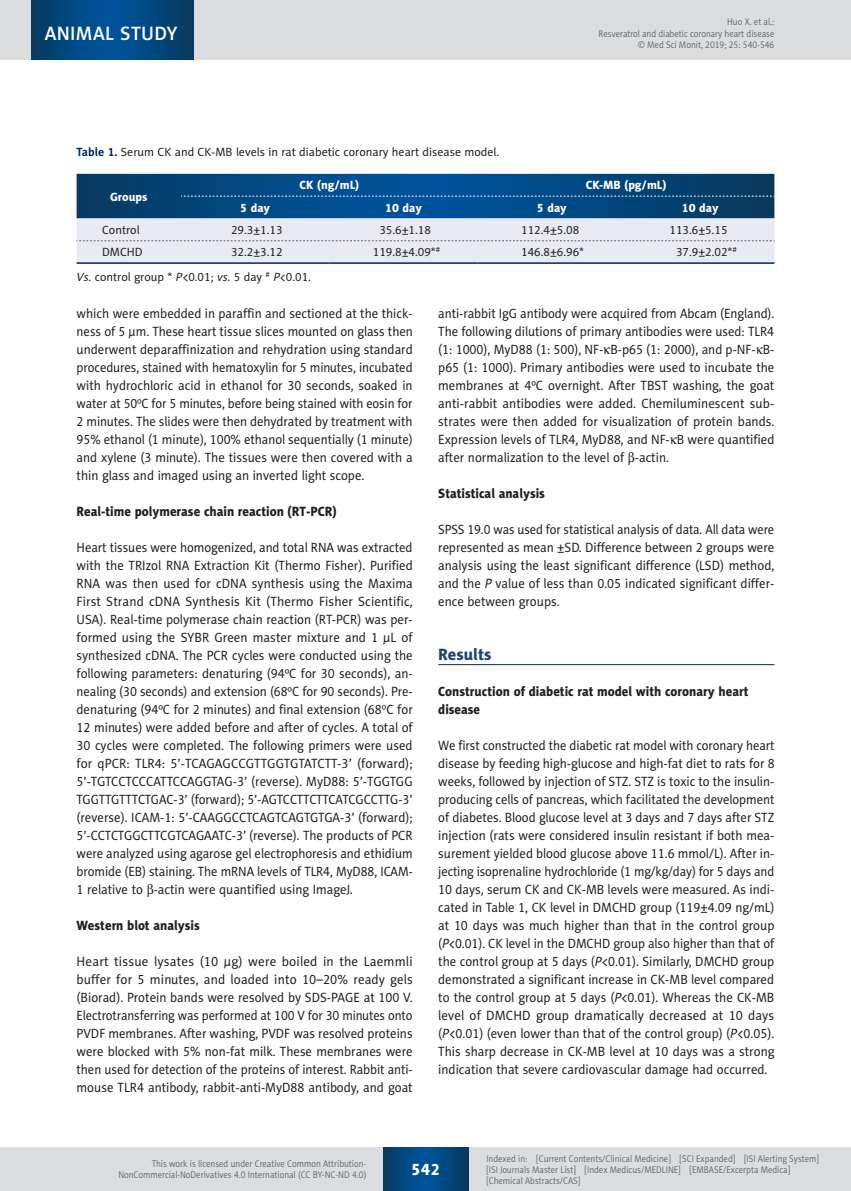
<style>
.page{position:relative;width:851px;height:1191px;background:#fff}
.page>*{position:absolute;margin:0;border:0;box-sizing:border-box;transform-origin:0 0}
.t1{font:19.5px "Naomi Sans EFN Medium";letter-spacing:.015em;color:#fff}
.MSM_Headline_1{font:16.5px "Naomi Sans EFN Heavy";color:#1a4574}
.t2{font:16.5px "Naomi Sans EFN Heavy";color:#fff}
.MSM_Body{font:13.5px/18px "Naomi Sans EFN";color:#231f20;text-align:justify;scale:.94 1}
.MSM_Body-2{font:13.5px/18px "Naomi Sans EFN";color:#231f20;text-align:justify;scale:.93 1}
.MSM_Body-3{font:13.5px/18px "Naomi Sans EFN";color:#231f20;text-align:justify;scale:.95 1}
.MSM_Body-4{font:13.5px/18px "Naomi Sans EFN";color:#231f20;text-align:justify}
.MSM_Headline_2{font:13.5px/18px "Naomi Sans EFN Heavy";color:#231f20;scale:.95 1}
.MSM_Tabela_zawartosc{font:12px "Naomi Sans EFN";color:#231f20}
.MSM_Tabela_tytul{font:12px "Naomi Sans EFN";color:#231f20}
.MSM_Tabela_Head{font:12px "Naomi Sans EFN Heavy";color:#fff}
.MSM_Table_podpis_dol{font:12px "Naomi Sans EFN";color:#231f20}
.MSM_pagina_sygnatura{font:9.75px/11.2px "Naomi Sans EFN Light";color:#57585a;scale:.9 1}
.MSM_pagina_zywa{font:9.75px/11.2px "Naomi Sans EFN Light";color:#57585a;text-align:right;scale:.9 1}
.s1{font-weight:700;color:#00295c}
.s2{font-style:italic}
.s3{font-family:"Standard Sym L"}
</style>
<div class="page">
<hr style="left:438px;top:664px;width:336px;height:1px;background:#00295c">
<hr style="left:77px;top:262px;width:104px;height:2px;background:#00295c">
<hr style="left:181px;top:262px;width:148px;height:2px;background:#00295c">
<hr style="left:329px;top:262px;width:148px;height:2px;background:#00295c">
<hr style="left:477px;top:262px;width:149px;height:2px;background:#00295c">
<hr style="left:626px;top:262px;width:148px;height:2px;background:#00295c">
<svg style="left:77px;top:174px;width:697px;height:89px;background:#7498b7"></svg>
<div style="left:0;top:1148px;width:850px;height:43px;background:#dcdddf"></div>
<svg style="left:383px;top:1147px;width:85px;height:43px;background:#02477e"></svg>
<div style="left:0;top:0;width:850px;height:60px;background:#dcdddf"></div>
<hr style="left:850px;top:0;width:1px;height:60px;background:#dcdddf">
<svg style="left:32px;top:0;width:161px;height:60px;background:#02477f"></svg>
<h1 class="t1" style="left:45px;top:22px;width:134px">ANIMAL STUDY</h1>
<p class="MSM_Tabela_tytul" style="left:77px;top:145px;width:424px"><span class="s1">Table 1.</span> Serum CK and CK-MB levels in rat diabetic coronary heart disease model.</p>
<p class="MSM_pagina_zywa" style="left:598px;top:16px;width:197px">Huo X. et al.:<br>Resveratrol and diabetic coronary heart disease</p>
<p class="MSM_pagina_sygnatura" style="left:638px;top:39px;width:153px">© Med Sci Monit, 2019; 25: 540-546</p>
<p class="MSM_Tabela_Head" style="left:110px;top:189px;width:39px">Groups</p>
<p class="MSM_Tabela_Head" style="left:299px;top:178px;width:61px">CK (ng/mL)</p>
<p class="MSM_Tabela_Head" style="left:585px;top:178px;width:82px">CK-MB (pg/mL)</p>
<p class="MSM_Tabela_Head" style="left:240px;top:200px;width:31px">5 day</p>
<p class="MSM_Tabela_Head" style="left:385px;top:200px;width:38px">10 day</p>
<p class="MSM_Tabela_Head" style="left:537px;top:200px;width:31px">5 day</p>
<p class="MSM_Tabela_Head" style="left:681px;top:200px;width:38px">10 day</p>
<p class="MSM_Tabela_zawartosc" style="left:102px;top:223px;width:39px">Control</p>
<p class="MSM_Tabela_zawartosc" style="left:231px;top:223px;width:53px">29.3±1.13</p>
<p class="MSM_Tabela_zawartosc" style="left:379px;top:223px;width:53px">35.6±1.18</p>
<p class="MSM_Tabela_zawartosc" style="left:521px;top:223px;width:60px">112.4±5.08</p>
<p class="MSM_Tabela_zawartosc" style="left:669px;top:223px;width:60px">113.6±5.15</p>
<p class="MSM_Tabela_zawartosc" style="left:102px;top:245px;width:42px">DMCHD</p>
<p class="MSM_Tabela_zawartosc" style="left:231px;top:245px;width:53px">32.2±3.12</p>
<p class="MSM_Tabela_zawartosc" style="left:373px;top:245px;width:69px">119.8±4.09*<sup>#</sup></p>
<p class="MSM_Tabela_zawartosc" style="left:521px;top:245px;width:64px">146.8±6.96*</p>
<p class="MSM_Tabela_zawartosc" style="left:676px;top:245px;width:62px">37.9±2.02*<sup>#</sup></p>
<p class="MSM_Table_podpis_dol" style="left:77px;top:270px;width:236px"><span class="s2">Vs.</span> control group * <span class="s2">P</span>&lt;0.01; <span class="s2">vs.</span> 5 day <sup>#</sup> <span class="s2">P</span>&lt;0.01.</p>
<p class="MSM_Body-3" style="left:77px;top:304px;width:355px">which were embedded in paraffin and sectioned at the thick&shy;ness of 5 µm. These heart tissue slices mounted on glass then underwent deparaffinization and rehydration using standard procedures, stained with hematoxylin for 5 minutes, incubated with hydrochloric acid in ethanol for 30 seconds, soaked in water at 50ºC for 5 minutes, before being stained with eosin for 2 minutes. The slides were then dehydrated by treatment with 95% ethanol (1 minute), 100% ethanol sequentially (1 minute) and xylene (3 minute). The tissues were then covered with a thin glass and imaged using an inverted light scope.</p>
<p class="MSM_Headline_2" style="left:77px;top:502px;width:275px">Real-time polymerase chain reaction (RT-PCR)</p>
<p class="MSM_Body" style="left:77px;top:538px;width:359px">Heart tissues were homogenized, and total RNA was extracted with the TRIzol RNA Extraction Kit (Thermo Fisher). Purified RNA was then used for cDNA synthesis using the Maxima First Strand cDNA Synthesis Kit (Thermo Fisher Scientific, USA). Real-time polymerase chain reaction (RT-PCR) was per&shy;formed using the SYBR Green master mixture and 1 µL of synthesized cDNA. The PCR cycles were conducted using the following parameters: denaturing (94ºC for 30 seconds), an&shy;nealing (30 seconds) and extension (68ºC for 90 seconds). Pre&shy;denaturing (94ºC for 2 minutes) and final extension (68ºC for 12 minutes) were added before and after of cycles. A total of 30 cycles were completed. The following primers were used for qPCR: TLR4: 5’-TCAGAGCCGTTGGTGTATCTT-3’ (forward); 5’-TGTCCTCCCATTCCAGGTAG-3’ (reverse). MyD88: 5’-TGGTGG TGGTTGTTTCTGAC-3’ (forward); 5’-AGTCCTTCTTCATCGCCTTG-3’ (reverse). ICAM-1: 5’-CAAGGCCTCAGTCAGTGTGA-3’ (forward); 5’-CCTCTGGCTTCGTCAGAATC-3’ (reverse). The products of PCR were analyzed using agarose gel electrophoresis and ethidium bromide (EB) staining. The mRNA levels of TLR4, MyD88, ICAM-1 relative to <span class="s3">b</span>-actin were quantified using ImageJ.</p>
<p class="MSM_Headline_2" style="left:77px;top:916px;width:131px">Western blot analysis</p>
<p class="MSM_Body-4" style="left:77px;top:952px;width:338px">Heart tissue lysates (10 µg) were boiled in the Laemmli buffer for 5 minutes, and loaded into 10–20% ready gels (Biorad). Protein bands were resolved by SDS-PAGE at 100 V.<br>Electrotransferring was performed at 100 V for 30 minutes onto PVDF membranes. After washing, PVDF was resolved proteins were blocked with 5% non-fat milk. These membranes were then used for detection of the proteins of interest. Rabbit anti&shy;mouse TLR4 antibody, rabbit-anti-MyD88 antibody, and goat</p>
<p class="MSM_Body" style="left:438px;top:304px;width:359px">anti-rabbit IgG antibody were acquired from Abcam (England).<br>The following dilutions of primary antibodies were used: TLR4 (1: 1000), MyD88 (1: 500), NF-<span class="s3">k</span>B-p65 (1: 2000), and p-NF-<span class="s3">k</span>B&shy;p65 (1: 1000). Primary antibodies were used to incubate the membranes at 4ºC overnight. After TBST washing, the goat anti-rabbit antibodies were added. Chemiluminescent sub&shy;strates were then added for visualization of protein bands.<br>Expression levels of TLR4, MyD88, and NF-<span class="s3">k</span>B were quantified after normalization to the level of <span class="s3">b</span>-actin.</p>
<p class="MSM_Headline_2" style="left:438px;top:484px;width:114px">Statistical analysis</p>
<p class="MSM_Body-2" style="left:438px;top:520px;width:363px">SPSS 19.0 was used for statistical analysis of data. All data were represented as mean ±SD. Difference between 2 groups were analysis using the least significant difference (LSD) method, and the <span class="s2">P</span> value of less than 0.05 indicated significant differ&shy;ence between groups.</p>
<p class="MSM_Headline_1" style="left:438px;top:644px;width:55px">Results</p>
<p class="MSM_Headline_2" style="left:438px;top:682px;width:328px">Construction of diabetic rat model with coronary heart disease</p>
<p class="MSM_Body-2" style="left:438px;top:736px;width:363px">We first constructed the diabetic rat model with coronary heart disease by feeding high-glucose and high-fat diet to rats for 8 weeks, followed by injection of STZ. STZ is toxic to the insulin&shy;producing cells of pancreas, which facilitated the development of diabetes. Blood glucose level at 3 days and 7 days after STZ injection (rats were considered insulin resistant if both mea&shy;surement yielded blood glucose above 11.6 mmol/L). After in&shy;jecting isoprenaline hydrochloride (1 mg/kg/day) for 5 days and 10 days, serum CK and CK-MB levels were measured. As indi&shy;cated in Table 1, CK level in DMCHD group (119±4.09 ng/mL) at 10 days was much higher than that in the control group (<span class="s2">P</span>&lt;0.01). CK level in the DMCHD group also higher than that of the control group at 5 days (<span class="s2">P</span>&lt;0.01). Similarly, DMCHD group demonstrated a significant increase in CK-MB level compared to the control group at 5 days (<span class="s2">P</span>&lt;0.01). Whereas the CK-MB level of DMCHD group dramatically decreased at 10 days (<span class="s2">P</span>&lt;0.01) (even lower than that of the control group) (<span class="s2">P</span>&lt;0.05).<br>This sharp decrease in CK-MB level at 10 days was a strong indication that severe cardiovascular damage had occurred.</p>
<p class="MSM_pagina_sygnatura" style="left:118px;top:1158px;width:277px;text-align:right">This work is licensed under Creative Common Attribution-<br>NonCommercial-NoDerivatives 4.0 International (CC BY-NC-ND 4.0)</p>
<p class="t2" style="left:411px;top:1159px;width:30px">542</p>
<p class="MSM_pagina_sygnatura" style="left:486px;top:1152px;width:371px">Indexed in: [Current Contents/Clinical Medicine] [SCI Expanded] [ISI Alerting System] [ISI Journals Master List] [Index Medicus/MEDLINE] [EMBASE/Excerpta Medica] [Chemical Abstracts/CAS]</p>
</div>
